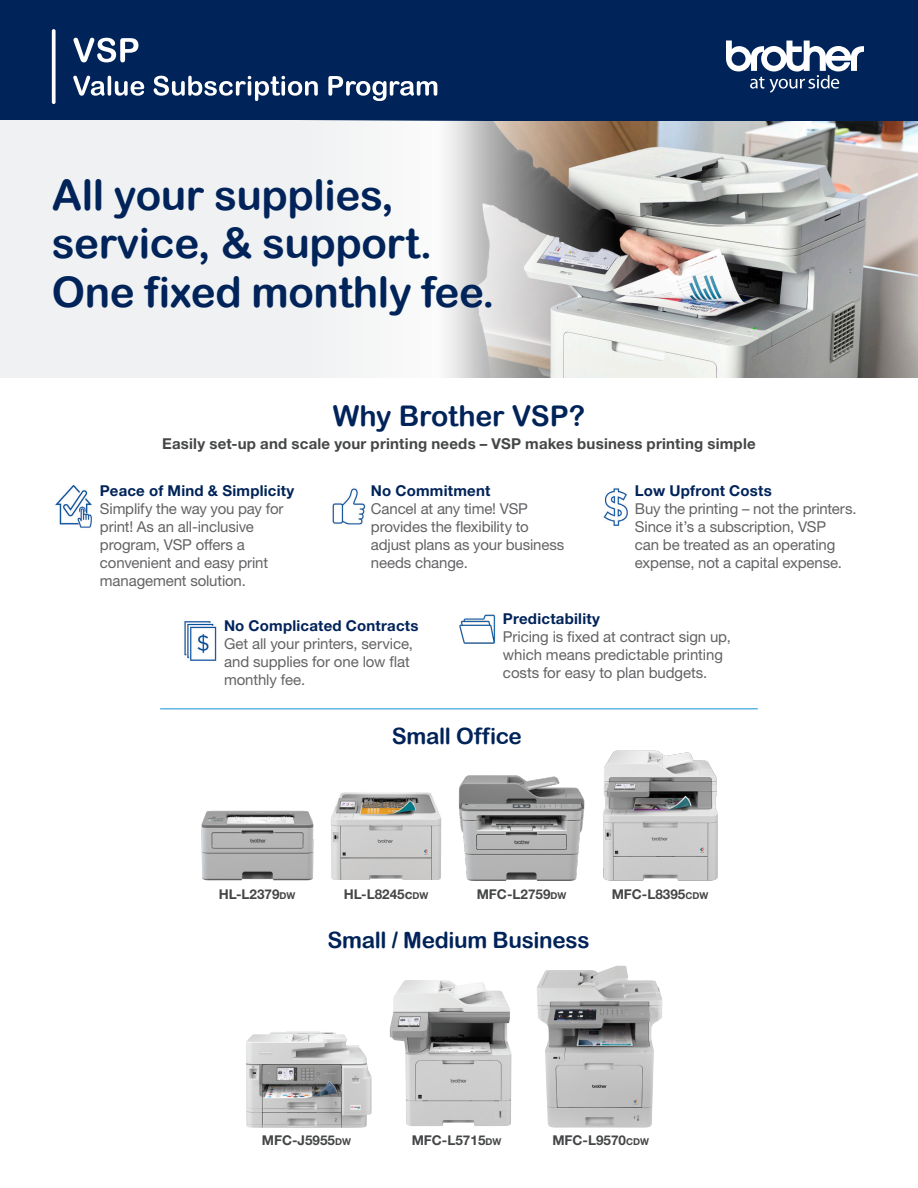
<style>
.page{position:relative;width:918px;height:1188px;background:#fff}
.page>*{position:absolute;margin:0;border:0;box-sizing:border-box;transform-origin:0 0}
.t1{font:42.15px "Arial Rounded MT Bold";letter-spacing:-.01em;color:#002359}
.t2{font:28.5px "Arial Rounded MT Bold";letter-spacing:-.005em;color:#002359}
.t3{font:22.5px "Arial Rounded MT Bold";letter-spacing:-.015em;color:#002359}
.copy_main{font:15px/18px "Helvetica Neue LTW1 G";letter-spacing:-.01em;color:#636366}
.t4{font:700 15px "Helvetica Neue LTW1 G";letter-spacing:.015em;color:#454647}
.t5{font:700 13.5px "Helvetica Neue LTW1 G";color:#454647}
.s1{font-weight:700;color:#002359}
.s2{font-size:9.45px}
</style>
<div class="page">
<img style="left:661px;top:121px;width:257px;height:257px">
<div style="left:0;top:0;width:918px;height:121px;background:#002359"></div>
<img style="left:55px;top:486px;width:37px;height:42px">
<img style="left:332px;top:488px;width:34px;height:37px">
<img style="left:184px;top:621px;width:33px;height:40px">
<img style="left:459px;top:614px;width:37px;height:30px">
<img style="left:603px;top:488px;width:25px;height:38px">
<hr style="left:161px;top:708px;width:596px;height:2px;background:#61b6e4">
<img style="left:201px;top:810px;width:112px;height:71px">
<img style="left:459px;top:775px;width:125px;height:106px">
<img style="left:246px;top:1031px;width:126px;height:97px">
<img style="left:603px;top:750px;width:115px;height:131px">
<img style="left:537px;top:966px;width:126px;height:162px">
<img style="left:390px;top:980px;width:122px;height:146px">
<svg style="left:0;top:121px;width:661px;height:257px;fill:#f0f1f2"></svg>
<img style="left:331px;top:792px;width:110px;height:88px">
<svg style="left:726px;top:41px;width:138px;height:52px"></svg>
<svg style="left:52px;top:29px;width:4px;height:75px"></svg>
<svg style="left:73px;top:76px;width:364px;height:25px"></svg>
<svg style="left:73px;top:38px;width:65px;height:24px"></svg>
<p class="t1" style="left:52px;top:170px;width:344px">All your supplies,</p>
<p class="t1" style="left:52px;top:218px;width:382px">service, &amp; support.</p>
<p class="t1" style="left:52px;top:267px;width:445px">One fixed monthly fee.</p>
<p class="t2" style="left:333px;top:399px;width:254px">Why Brother VSP?</p>
<p class="t4" style="left:162px;top:434px;width:595px">Easily set-up and scale your printing needs – VSP makes business printing simple</p>
<p class="copy_main" style="left:100px;top:482px;width:196px"><span class="s1">Peace of Mind &amp; Simplicity<br></span>Simplify the way you pay for print! As an all-inclusive program, VSP offers a convenient and easy print management solution.</p>
<p class="copy_main" style="left:371px;top:482px;width:195px"><span class="s1">No Commitment<br></span>Cancel at any time! VSP provides the flexibility to adjust plans as your business needs change.</p>
<p class="copy_main" style="left:635px;top:482px;width:223px"><span class="s1">Low Upfront Costs<br></span>Buy the printing – not the printers.<br>Since it’s a subscription, VSP<br>can be treated as an operating expense, not a capital expense.</p>
<p class="copy_main" style="left:224px;top:617px;width:196px"><span class="s1">No Complicated Contracts<br></span>Get all your printers, service, and supplies for one low flat monthly fee.</p>
<p class="copy_main" style="left:503px;top:610px;width:229px"><span class="s1">Predictability<br></span>Pricing is fixed at contract sign up, which means predictable printing costs for easy to plan budgets.</p>
<p class="t3" style="left:392px;top:723px;width:132px">Small Office</p>
<p class="t5" style="left:219px;top:886px;width:78px">HL-L2379<span class="s2">DW</span></p>
<p class="t5" style="left:477px;top:886px;width:91px">MFC-L2759<span class="s2">DW</span></p>
<p class="t5" style="left:344px;top:886px;width:86px">HL-L8245c<span class="s2">DW</span></p>
<p class="t3" style="left:327px;top:927px;width:264px">Small / Medium Business</p>
<p class="t5" style="left:612px;top:886px;width:98px">MFC-L8395<span class="s2">CDW</span></p>
<p class="t5" style="left:262px;top:1132px;width:91px">MFC-J5955<span class="s2">DW</span></p>
<p class="t5" style="left:412px;top:1132px;width:91px">MFC-L5715<span class="s2">DW</span></p>
<p class="t5" style="left:552px;top:1132px;width:98px">MFC-L9570<span class="s2">CDW</span></p>
</div>
